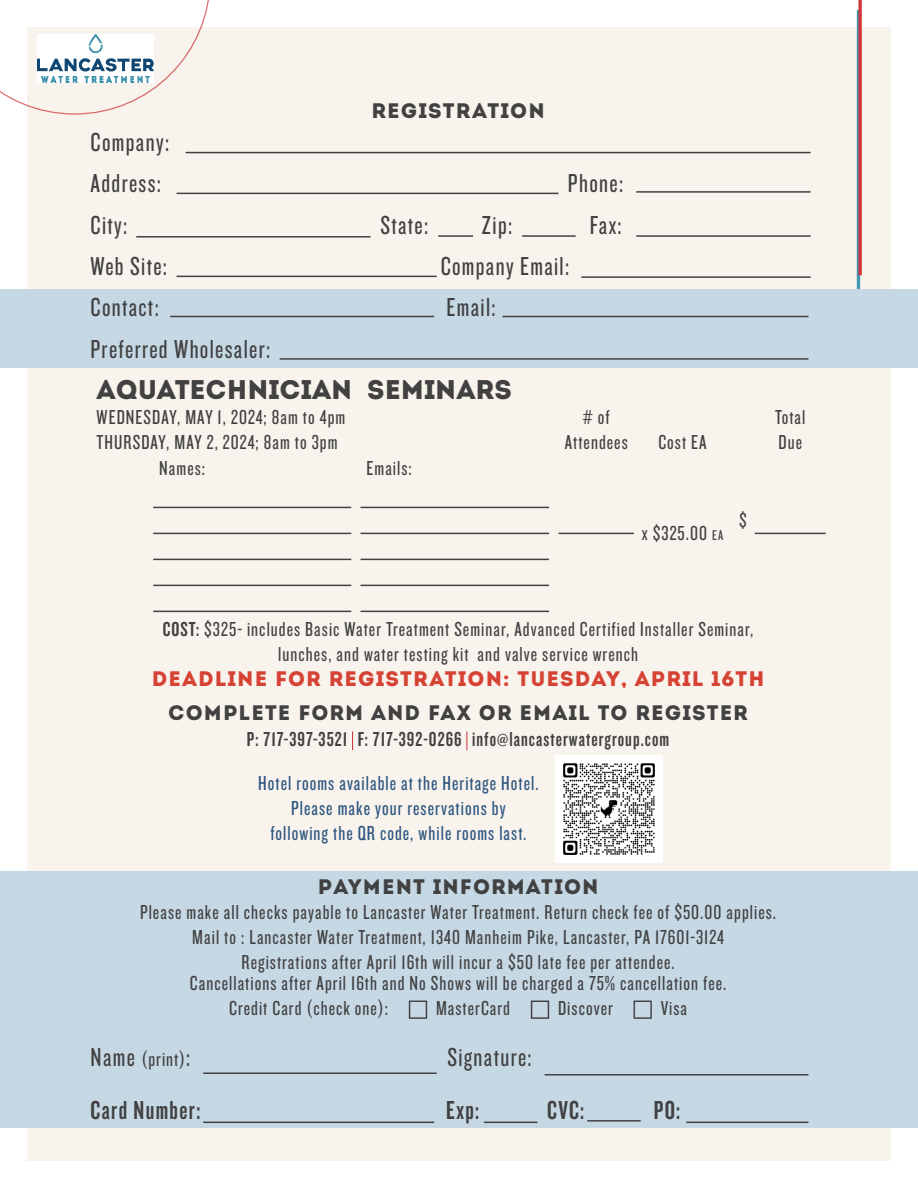
<style>
.page{position:relative;width:918px;height:1188px;background:#fff}
.page>*{position:absolute;margin:0;border:0;box-sizing:border-box;transform-origin:0 0}
.t1{font:27px "Knockout HTF28 Junior Featherwt";letter-spacing:.05em;color:#414142}
.t2{font:27px "Intro";color:#414142}
.t3{font:27px "Knockout HTF48 Featherweight";letter-spacing:.05em;color:#414142}
.t4{font:21px "Knockout HTF28 Junior Featherwt";letter-spacing:.05em;color:#414142}
.t5{font:21px/25.2px "Knockout HTF28 Junior Featherwt";letter-spacing:.05em;color:#2c547f;text-align:center}
.t6{font:21px "Intro";letter-spacing:.05em;color:#414142}
.t7{font:21px "Knockout HTF48 Featherweight";letter-spacing:.05em;color:#414142}
.t8{font:21px "Intro";letter-spacing:.05em;color:#d64234}
.s1{font-size:14.7px}
.s2{font-family:"Knockout HTF48 Featherweight"}
.s3{font-size:27px}
</style>
<div class="page">
<div style="left:27px;top:27px;width:864px;height:1134px;background:#f8f3ec"></div>
<svg style="left:0;top:0;width:209px;height:115px"></svg>
<img style="left:37px;top:34px;width:116px;height:48px">
<hr style="left:857px;top:10px;width:3px;height:299px;background:#4397b5">
<svg style="left:858px;top:0;width:4px;height:275px"></svg>
<div style="left:0;top:871px;width:918px;height:256px;background:#c5d8e4"></div>
<div style="left:0;top:290px;width:918px;height:78px;background:#c5d8e4"></div>
<hr style="left:153px;top:507px;width:198px;height:1px;background:#414142">
<hr style="left:153px;top:533px;width:198px;height:1px;background:#414142">
<hr style="left:361px;top:507px;width:188px;height:1px;background:#414142">
<hr style="left:361px;top:533px;width:188px;height:1px;background:#414142">
<hr style="left:153px;top:559px;width:198px;height:1px;background:#414142">
<hr style="left:153px;top:585px;width:198px;height:1px;background:#414142">
<hr style="left:153px;top:611px;width:198px;height:1px;background:#414142">
<hr style="left:361px;top:559px;width:188px;height:1px;background:#414142">
<hr style="left:361px;top:585px;width:188px;height:1px;background:#414142">
<hr style="left:361px;top:611px;width:188px;height:1px;background:#414142">
<hr style="left:559px;top:533px;width:75px;height:1px;background:#414142">
<hr style="left:755px;top:533px;width:71px;height:1px;background:#414142">
<svg style="left:352px;top:731px;width:1px;height:19px"></svg>
<svg style="left:467px;top:731px;width:1px;height:19px"></svg>
<img style="left:556px;top:756px;width:106px;height:106px">
<hr style="left:186px;top:152px;width:625px;height:1px;background:#414142">
<hr style="left:177px;top:193px;width:381px;height:1px;background:#414142">
<hr style="left:636px;top:191px;width:175px;height:2px;background:#414142">
<hr style="left:136px;top:236px;width:235px;height:2px;background:#414142">
<hr style="left:438px;top:235px;width:35px;height:2px;background:#414142">
<hr style="left:522px;top:235px;width:54px;height:2px;background:#414142">
<hr style="left:636px;top:235px;width:175px;height:2px;background:#414142">
<hr style="left:177px;top:276px;width:260px;height:1px;background:#414142">
<hr style="left:581px;top:276px;width:230px;height:2px;background:#414142">
<hr style="left:170px;top:316px;width:264px;height:1px;background:#414142">
<hr style="left:503px;top:316px;width:306px;height:1px;background:#414142">
<hr style="left:280px;top:358px;width:528px;height:2px;background:#414142">
<hr style="left:203px;top:1072px;width:234px;height:2px;background:#414142">
<hr style="left:545px;top:1074px;width:264px;height:2px;background:#414142">
<hr style="left:203px;top:1122px;width:231px;height:1px;background:#414142">
<hr style="left:484px;top:1122px;width:53px;height:1px;background:#414142">
<hr style="left:587px;top:1120px;width:54px;height:2px;background:#414142">
<hr style="left:686px;top:1122px;width:122px;height:1px;background:#414142">
<p class="t6" style="left:372px;top:98px;width:175px">REGISTRATION</p>
<p class="t1" style="left:91px;top:128px;width:80px">Company:</p>
<p class="t1" style="left:91px;top:170px;width:72px">Address:</p>
<p class="t1" style="left:568px;top:170px;width:57px">Phone:</p>
<p class="t1" style="left:91px;top:211px;width:38px">City:</p>
<p class="t1" style="left:380px;top:211px;width:49px">State:</p>
<p class="t1" style="left:482px;top:211px;width:32px">Zip:</p>
<p class="t1" style="left:590px;top:211px;width:33px">Fax:</p>
<p class="t1" style="left:91px;top:253px;width:78px">Web Site:</p>
<p class="t1" style="left:441px;top:253px;width:130px">Company Email:</p>
<p class="t1" style="left:91px;top:294px;width:70px">Contact:</p>
<p class="t1" style="left:447px;top:294px;width:51px">Email:</p>
<p class="t1" style="left:91px;top:335px;width:181px">Preferred Wholesaler:</p>
<p class="t2" style="left:97px;top:373px;width:417px">AQUATECHNICIAN SEMINARS</p>
<p class="t4" style="left:97px;top:407px;width:250px">WEDNESDAY, MAY 1, 2024; 8am to 4pm</p>
<p class="t4" style="left:97px;top:432px;width:242px">THURSDAY, MAY 2, 2024; 8am to 3pm</p>
<p class="t4" style="left:583px;top:407px;width:28px"># of</p>
<p class="t4" style="left:565px;top:432px;width:65px">Attendees</p>
<p class="t4" style="left:658px;top:432px;width:50px">Cost EA</p>
<p class="t4" style="left:159px;top:458px;width:47px">Names:</p>
<p class="t4" style="left:367px;top:458px;width:47px">Emails:</p>
<p class="t4" style="left:642px;top:523px;width:83px">x $325.00 <span class="s1">ea</span></p>
<p class="t4" style="left:739px;top:510px;width:9px">$</p>
<p class="t4" style="left:775px;top:407px;width:32px">Total</p>
<p class="t4" style="left:778px;top:432px;width:25px">Due</p>
<p class="t4" style="left:163px;top:618px;width:592px"><span class="s2">COST:</span> $325- includes Basic Water Treatment Seminar, Advanced Certified Installer Seminar,</p>
<p class="t4" style="left:278px;top:644px;width:361px">lunches, and water testing kit and valve service wrench</p>
<p class="t8" style="left:152px;top:666px;width:614px">DEADLINE FOR REGISTRATION: TUESDAY, APRIL 16TH</p>
<p class="t6" style="left:168px;top:700px;width:581px">COMPLETE FORM AND FAX OR EMAIL TO REGISTER</p>
<p class="t7" style="left:247px;top:728px;width:424px">P: 717-397-3521 F: 717-392-0266 info@lancasterwatergroup.com</p>
<p class="t5" style="left:258px;top:771px;width:282px">Hotel rooms available at the Heritage Hotel.<br>Please make your reservations by<br>following the QR code, while rooms last.</p>
<p class="t6" style="left:318px;top:874px;width:282px">PAYMENT INFORMATION</p>
<p class="t4" style="left:140px;top:901px;width:638px">Please make all checks payable to Lancaster Water Treatment. Return check fee of $50.00 applies.</p>
<p class="t4" style="left:192px;top:927px;width:533px">Mail to : Lancaster Water Treatment, 1340 Manheim Pike, Lancaster, PA 17601-3124</p>
<p class="t4" style="left:242px;top:952px;width:435px">Registrations after April 16th will incur a $50 late fee per attendee.</p>
<p class="t4" style="left:190px;top:973px;width:538px">Cancellations after April 16th and No Shows will be charged a 75% cancellation fee.</p>
<p class="t4" style="left:229px;top:998px;width:160px">Credit Card (check one):</p>
<p class="t4" style="left:436px;top:998px;width:76px">MasterCard</p>
<p class="t4" style="left:558px;top:998px;width:56px">Discover</p>
<p class="t4" style="left:661px;top:998px;width:28px">Visa</p>
<p class="t4" style="left:91px;top:1048px;width:101px"><span class="s3">Name</span> (print)<span class="s3">:</span></p>
<p class="t1" style="left:447px;top:1043px;width:86px">Signature:</p>
<p class="t3" style="left:91px;top:1097px;width:111px">Card Number:</p>
<p class="t3" style="left:446px;top:1097px;width:34px">Exp:</p>
<p class="t3" style="left:547px;top:1097px;width:39px">CVC:</p>
<p class="t3" style="left:654px;top:1097px;width:28px">PO:</p>
</div>
